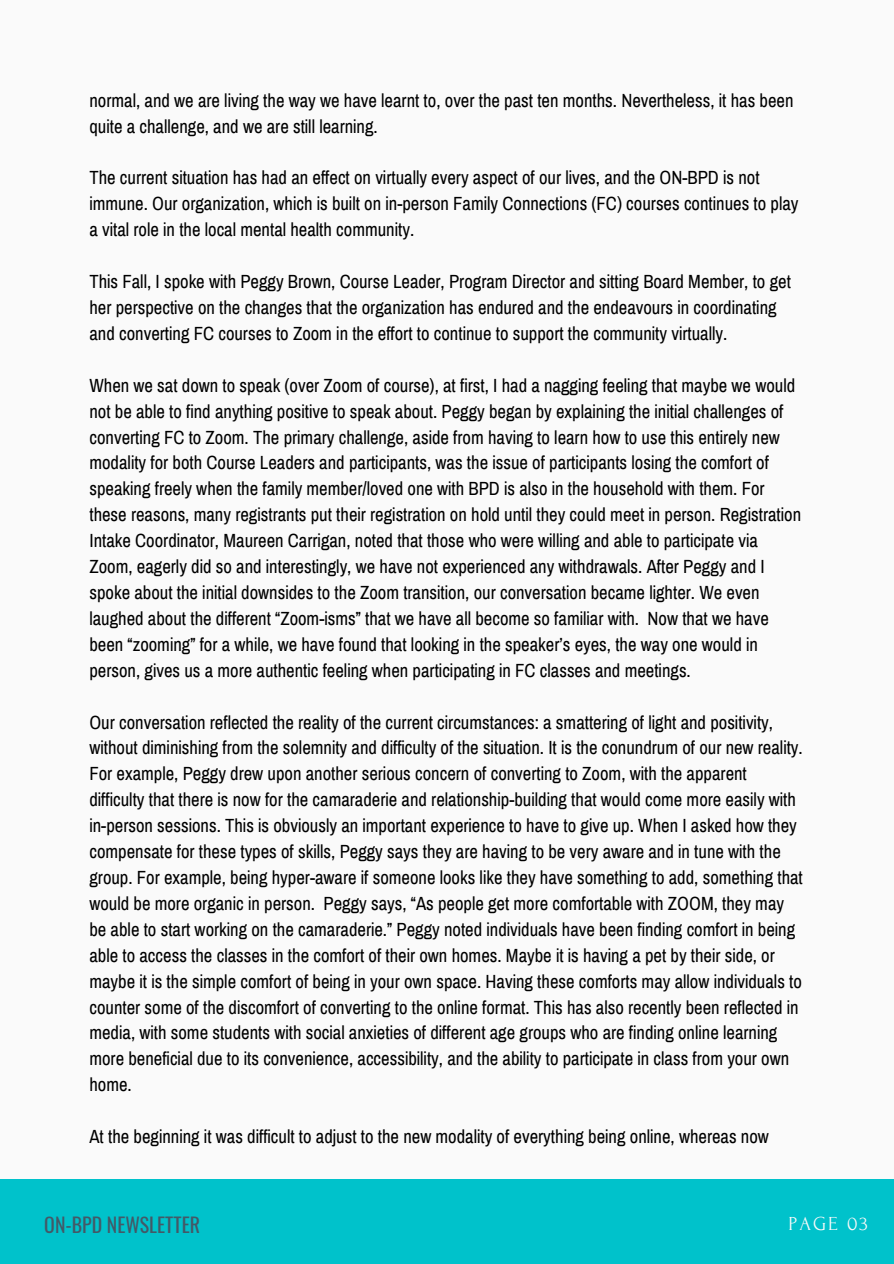
<style>
.page{position:relative;width:894px;height:1264px;background:#fff}
.page>*{position:absolute;margin:0;border:0;box-sizing:border-box;transform-origin:0 0}
.t1{font:19.8px "Oswald";color:#435967}
.t2{font:19.8px "Forum";letter-spacing:.1em;color:#fafafa}
.t3{font:18.6px/26px "Archivo Narrow";color:#000}
</style>
<div class="page">
<div style="left:0;top:0;width:893px;height:1263px;background:#fafafa"></div>
<div style="left:0;top:1178px;width:893px;height:85px;background:#00c2cb"></div>
<p class="t3" style="left:89px;top:87px;width:705px">normal, and we are living the way we have learnt to, over the past ten months. Nevertheless, it has been quite a challenge, and we are still learning.</p>
<p class="t3" style="left:89px;top:165px;width:710px">The current situation has had an effect on virtually every aspect of our lives, and the ON-BPD is not immune. Our organization, which is built on in-person Family Connections (FC) courses continues to play a vital role in the local mental health community.</p>
<p class="t3" style="left:89px;top:269px;width:702px">This Fall, I spoke with Peggy Brown, Course Leader, Program Director and sitting Board Member, to get her perspective on the changes that the organization has endured and the endeavours in coordinating and converting FC courses to Zoom in the effort to continue to support the community virtually.</p>
<p class="t3" style="left:89px;top:372px;width:713px">When we sat down to speak (over Zoom of course), at first, I had a nagging feeling that maybe we would not be able to find anything positive to speak about. Peggy began by explaining the initial challenges of converting FC to Zoom. The primary challenge, aside from having to learn how to use this entirely new modality for both Course Leaders and participants, was the issue of participants losing the comfort of speaking freely when the family member/loved one with BPD is also in the household with them. For these reasons, many registrants put their registration on hold until they could meet in person. Registration Intake Coordinator, Maureen Carrigan, noted that those who were willing and able to participate via Zoom, eagerly did so and interestingly, we have not experienced any withdrawals. After Peggy and I spoke about the initial downsides to the Zoom transition, our conversation became lighter. We even laughed about the different “Zoom-isms” that we have all become so familiar with. Now that we have been “zooming” for a while, we have found that looking in the speaker’s eyes, the way one would in person, gives us a more authentic feeling when participating in FC classes and meetings.</p>
<p class="t3" style="left:89px;top:709px;width:714px">Our conversation reflected the reality of the current circumstances: a smattering of light and positivity, without diminishing from the solemnity and difficulty of the situation. It is the conundrum of our new reality.<br>For example, Peggy drew upon another serious concern of converting to Zoom, with the apparent difficulty that there is now for the camaraderie and relationship-building that would come more easily with in-person sessions. This is obviously an important experience to have to give up. When I asked how they compensate for these types of skills, Peggy says they are having to be very aware and in tune with the group. For example, being hyper-aware if someone looks like they have something to add, something that would be more organic in person. Peggy says, “As people get more comfortable with ZOOM, they may be able to start working on the camaraderie.” Peggy noted individuals have been finding comfort in being able to access the classes in the comfort of their own homes. Maybe it is having a pet by their side, or maybe it is the simple comfort of being in your own space. Having these comforts may allow individuals to counter some of the discomfort of converting to the online format. This has also recently been reflected in media, with some students with social anxieties of different age groups who are finding online learning more beneficial due to its convenience, accessibility, and the ability to participate in class from your own home.</p>
<p class="t3" style="left:89px;top:1123px;width:680px">At the beginning it was difficult to adjust to the new modality of everything being online, whereas now</p>
<p class="t1" style="left:44px;top:1209px;width:157px">ON-BPD NEWSLETTER</p>
<p class="t2" style="left:788px;top:1212px;width:81px">PAGE 03</p>
</div>
